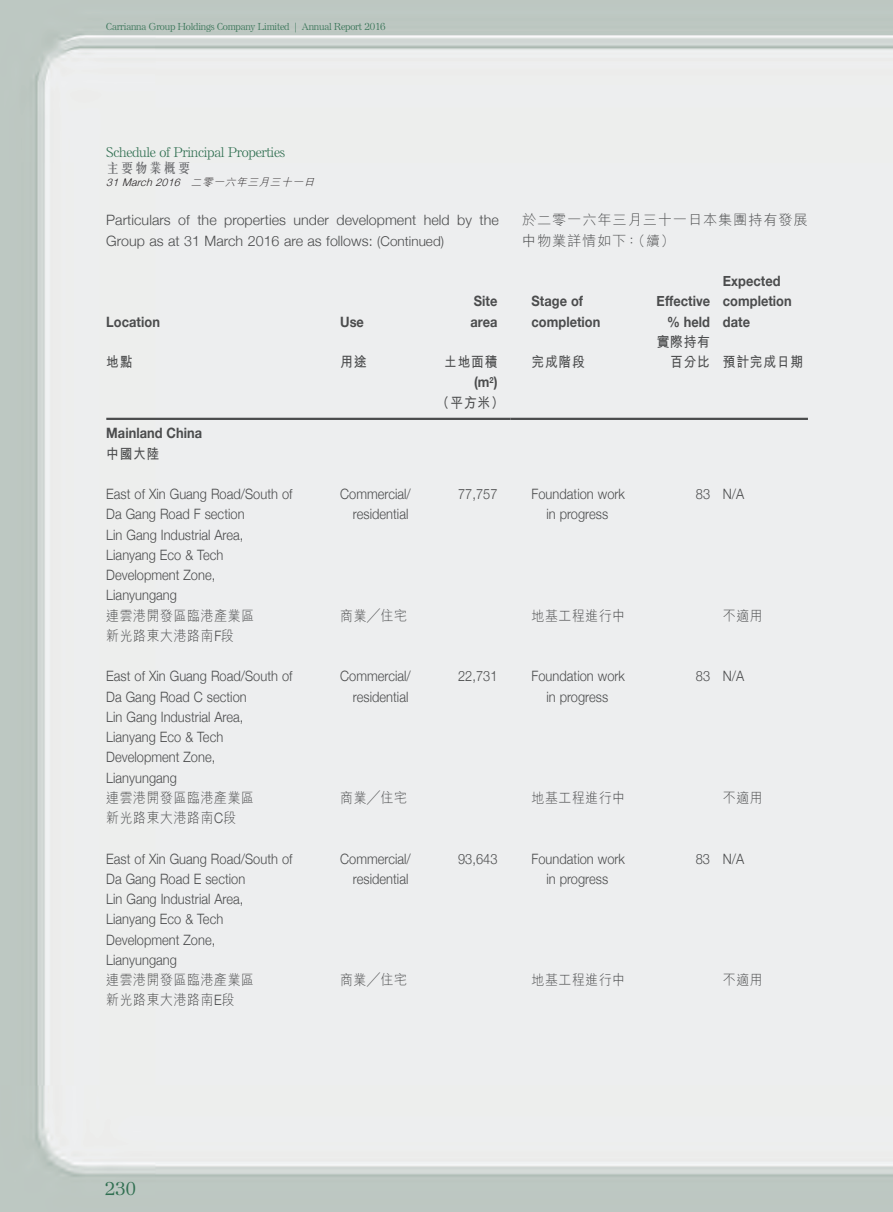
<style>
.page{position:relative;width:893px;height:1212px;background:#fff}
.page>*{position:absolute;margin:0;border:0;box-sizing:border-box;transform-origin:0 0}
.t1{font:500 18px "Else NPL Std";color:#306f51}
.t2{font:300 14.25px/20.2px "Helvetica Neue";letter-spacing:.005em;color:#4b4c4d;scale:.9 1}
.t3{font:14.25px/20.2px "M Hei HK Light B5 pc H";letter-spacing:.055em;color:#4b4c4d;scale:.9 1}
.t4{font:300 14.25px/20.2px "Helvetica Neue";letter-spacing:.005em;color:#4b4c4d}
.t5{font:700 14.25px/20.2px "Helvetica Neue";letter-spacing:.005em;color:#4b4c4d;scale:.9 1}
.t6{font:14.25px/20.2px "M Hei HK Bold B5 pc H";letter-spacing:.055em;color:#4b4c4d;scale:.9 1}
.t7{font:14.25px/20.2px "M Hei HK Light B5 pc H";letter-spacing:.055em;color:#4b4c4d}
.t8{font:300 13.5px "Else NPL Std";letter-spacing:-.02em;color:#306f51}
.t9{font:13.5px "C Song 3 HK Medium B5 pc H";letter-spacing:.055em;color:#6c6d70}
.t10{font:italic 300 10.5px "Helvetica Neue";color:#231f20}
.t11{font:300 9.75px "Else NPL Std";letter-spacing:-.02em;color:#306f51}
.s1{font-family:"M Hei HK Light B5 pc H";font-weight:400}
.s2{font-size:13.5px}
.s3{font-family:"Helvetica Neue";font-weight:300}
</style>
<div class="page">
<img style="left:892px;top:0;width:1px;height:1212px">
<hr style="left:106px;top:418px;width:404px;height:2px;background:#4b4c4d">
<hr style="left:510px;top:418px;width:298px;height:2px;background:#4b4c4d">
<p class="t11" style="left:106px;top:23px;width:281px">Carrianna Group Holdings Company Limited | Annual Report 2016</p>
<p class="t8" style="left:106px;top:147px;width:180px">Schedule of Principal Properties</p>
<p class="t9" style="left:106px;top:163px;width:86px">主要物業概要</p>
<p class="t10" style="left:106px;top:176px;width:212px">31 March 2016 <span class="s1">二零一六年三月三十一日</span></p>
<p class="t4" style="left:106px;top:210px;width:394px">Particulars of the properties under development held by the<br>Group as at 31 March 2016 are as follows: <span class="s2">(Continued)</span></p>
<p class="t7" style="left:522px;top:212px;width:287px">於二零一六年三月三十一日本集團持有發展中物業詳情如下：<span class="s2">（續）</span></p>
<p class="t5" style="left:106px;top:311px;width:61px">Location</p>
<p class="t5" style="left:340px;top:311px;width:28px">Use</p>
<p class="t5" style="left:471px;top:291px;width:31px">Site area</p>
<p class="t5" style="left:531px;top:291px;width:78px">Stage of completion</p>
<p class="t5" style="left:657px;top:291px;width:61px;text-align:right">Effective % held</p>
<p class="t5" style="left:723px;top:270px;width:78px">Expected completion date</p>
<p class="t6" style="left:106px;top:353px;width:31px">地點</p>
<p class="t6" style="left:340px;top:353px;width:31px">用途</p>
<p class="t6" style="left:444px;top:353px;width:61px">土地面積</p>
<p class="t6" style="left:531px;top:353px;width:61px">完成階段</p>
<p class="t5" style="left:474px;top:372px;width:28px">(m<sup>2</sup>)</p>
<p class="t6" style="left:436px;top:394px;width:76px">（平方米）</p>
<p class="t6" style="left:670px;top:333px;width:149px;text-indent:-14px">實際持有<br>百分比 預計完成日期</p>
<p class="t5" style="left:106px;top:423px;width:108px">Mainland China</p>
<p class="t6" style="left:106px;top:445px;width:61px">中國大陸</p>
<p class="t2" style="left:106px;top:484px;width:208px">East of Xin Guang Road/South of<br>Da Gang Road F section<br>Lin Gang Industrial Area,<br>Lianyang Eco &amp; Tech<br>Development Zone,<br>Lianyungang</p>
<p class="t2" style="left:340px;top:484px;width:80px;text-align:right">Commercial/ residential</p>
<p class="t2" style="left:458px;top:484px;width:45px">77,757</p>
<p class="t2" style="left:532px;top:484px;width:105px;text-align:center">Foundation work in progress</p>
<p class="t2" style="left:696px;top:484px;width:55px">83 N/A</p>
<p class="t3" style="left:106px;top:607px;width:166px">連雲港開發區臨港產業區新光路東大港路南<span class="s3">F</span>段</p>
<p class="t3" style="left:340px;top:607px;width:76px">商業╱住宅</p>
<p class="t3" style="left:531px;top:607px;width:106px">地基工程進行中</p>
<p class="t3" style="left:723px;top:607px;width:46px">不適用</p>
<p class="t2" style="left:106px;top:666px;width:208px">East of Xin Guang Road/South of<br>Da Gang Road C section<br>Lin Gang Industrial Area,<br>Lianyang Eco &amp; Tech<br>Development Zone,<br>Lianyungang</p>
<p class="t2" style="left:340px;top:666px;width:80px;text-align:right">Commercial/ residential</p>
<p class="t2" style="left:458px;top:666px;width:45px">22,731</p>
<p class="t2" style="left:531px;top:666px;width:105px;text-align:center">Foundation work in progress</p>
<p class="t2" style="left:696px;top:666px;width:55px">83 N/A</p>
<p class="t3" style="left:106px;top:789px;width:166px">連雲港開發區臨港產業區新光路東大港路南<span class="s3">C</span>段</p>
<p class="t3" style="left:340px;top:789px;width:76px">商業╱住宅</p>
<p class="t3" style="left:531px;top:789px;width:106px">地基工程進行中</p>
<p class="t3" style="left:723px;top:789px;width:46px">不適用</p>
<p class="t2" style="left:106px;top:848px;width:208px">East of Xin Guang Road/South of<br>Da Gang Road E section<br>Lin Gang Industrial Area,<br>Lianyang Eco &amp; Tech<br>Development Zone,<br>Lianyungang</p>
<p class="t2" style="left:340px;top:848px;width:80px;text-align:right">Commercial/ residential</p>
<p class="t2" style="left:458px;top:848px;width:45px">93,643</p>
<p class="t2" style="left:531px;top:848px;width:105px;text-align:center">Foundation work in progress</p>
<p class="t2" style="left:696px;top:848px;width:55px">83 N/A</p>
<p class="t3" style="left:106px;top:972px;width:166px">連雲港開發區臨港產業區新光路東大港路南<span class="s3">E</span>段</p>
<p class="t3" style="left:340px;top:972px;width:76px">商業╱住宅</p>
<p class="t3" style="left:531px;top:972px;width:106px">地基工程進行中</p>
<p class="t3" style="left:723px;top:972px;width:46px">不適用</p>
<p class="t1" style="left:105px;top:1181px;width:32px">230</p>
</div>
